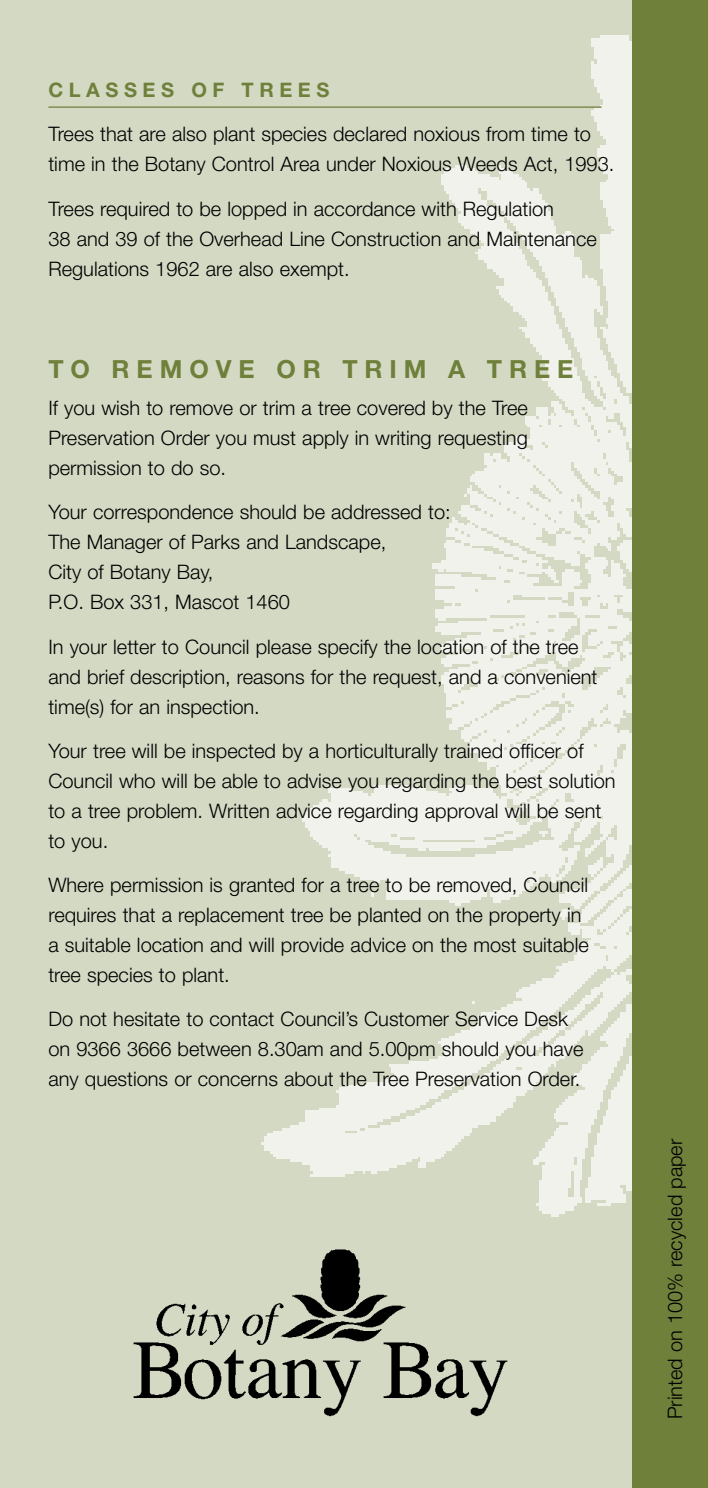
<style>
.page{position:relative;width:708px;height:1488px;background:#fff}
.page>*{position:absolute;margin:0;border:0;box-sizing:border-box;transform-origin:0 0}
.t1{font:700 25px "Helvetica Neue";letter-spacing:.28em;color:#6f803b}
.t2{font:300 20px/30px "Helvetica Neue";color:#000}
.t3{font:700 20px "Helvetica Neue";letter-spacing:.28em;color:#6f803b}
</style>
<div class="page">
<div style="left:0;top:0;width:634px;height:1488px;background:#d4d9c4"></div>
<img style="left:261px;top:35px;width:371px;height:1182px">
<div style="left:632px;top:0;width:76px;height:1488px;background:#6f803b"></div>
<img style="left:133px;top:1249px;width:375px;height:168px">
<hr style="left:48px;top:106px;width:553px;height:2px;background:#6f803b">
<p class="t3" style="left:48px;top:83px;width:282px">CLASSES OF TREES</p>
<p class="t2" style="left:48px;top:121px;width:567px">Trees that are also plant species declared noxious from time to time in the Botany Control Area under Noxious Weeds Act, 1993.</p>
<p class="t2" style="left:48px;top:195px;width:550px">Trees required to be lopped in accordance with Regulation<br>38 and 39 of the Overhead Line Construction and Maintenance<br>Regulations 1962 are also exempt.</p>
<p class="t1" style="left:48px;top:360px;width:526px">TO REMOVE OR TRIM A TREE</p>
<p class="t2" style="left:48px;top:395px;width:481px;text-align:justify">If you wish to remove or trim a tree covered by the Tree Preservation Order you must apply in writing requesting permission to do so.</p>
<p class="t2" style="left:48px;top:499px;width:404px">Your correspondence should be addressed to:<br>The Manager of Parks and Landscape,<br>City of Botany Bay,<br>P.O. Box 331, Mascot 1460</p>
<p class="t2" style="left:48px;top:633px;width:550px">In your letter to Council please specify the location of the tree and brief description, reasons for the request, and a convenient time(s) for an inspection.</p>
<p class="t2" style="left:48px;top:737px;width:568px">Your tree will be inspected by a horticulturally trained officer of Council who will be able to advise you regarding the best solution to a tree problem. Written advice regarding approval will be sent to you.</p>
<p class="t2" style="left:48px;top:871px;width:541px">Where permission is granted for a tree to be removed, Council requires that a replacement tree be planted on the property in a suitable location and will provide advice on the most suitable tree species to plant.</p>
<p class="t2" style="left:48px;top:1006px;width:536px">Do not hesitate to contact Council’s Customer Service Desk on 9366 3666 between 8.30am and 5.00pm should you have any questions or concerns about the Tree Preservation Order.</p>
<p class="t2" style="left:661px;top:1419px;width:282px;rotate:-90deg">Printed on 100% recycled paper</p>
</div>
